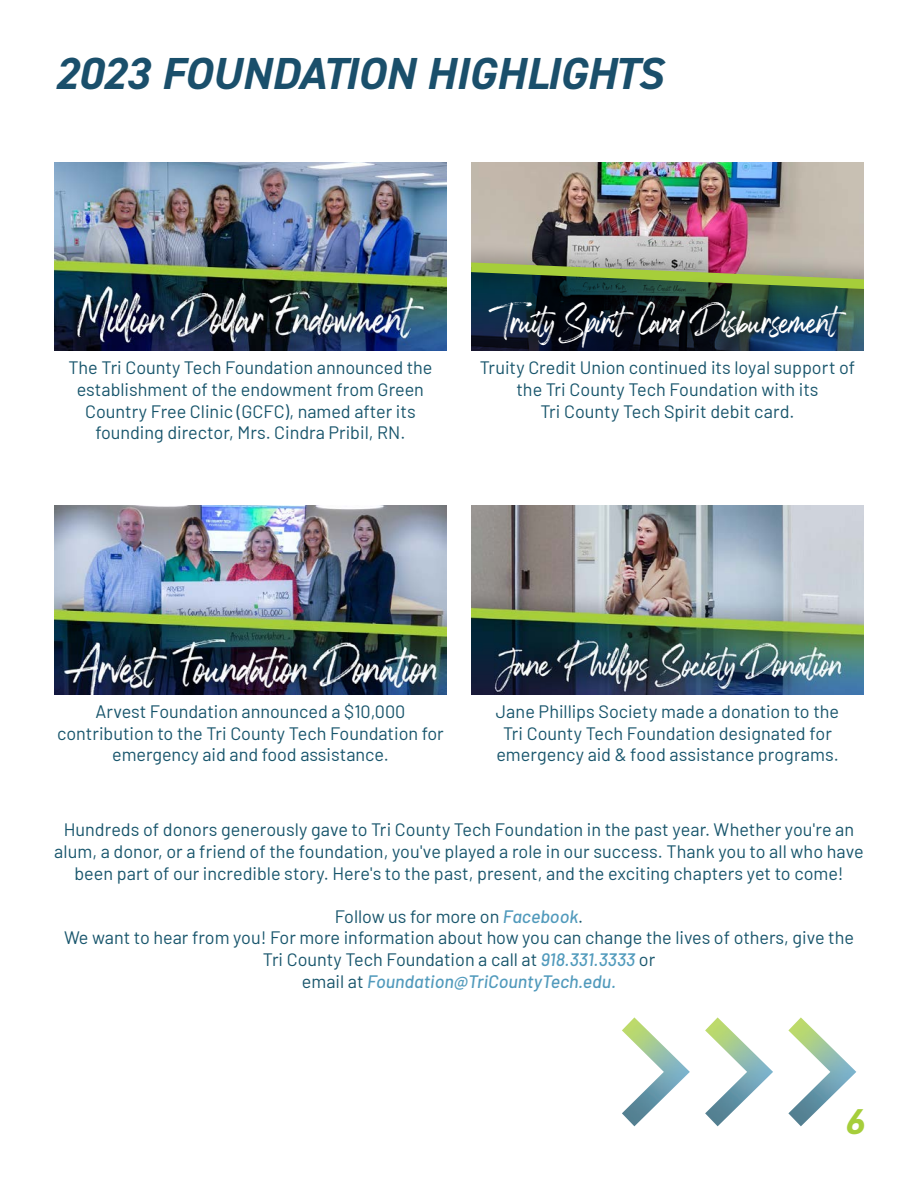
<style>
.page{position:relative;width:918px;height:1188px;background:#fff}
.page>*{position:absolute;margin:0;border:0;box-sizing:border-box;transform-origin:0 0}
.t1{font:italic 700 45px "DIN2014";letter-spacing:-.005em;color:#1a4f6b}
.t2{font:italic 700 36px "DIN2014";color:#a6ce3b}
.t3{font:34.05px "Rockville Solid";letter-spacing:-.085em;color:#fff}
.News_Body{font:18px/21.6px "Barlow";color:#18556c;text-align:center}
.t4{font:italic 500 18px "Barlow";color:#519abc}
.s1{font-weight:500;font-style:italic;color:#519abc}
.s2{font-weight:400;font-style:normal;color:#18556c}
</style>
<div class="page">
<img style="left:705px;top:1017px;width:68px;height:109px">
<img style="left:622px;top:1017px;width:68px;height:109px">
<img style="left:788px;top:1017px;width:68px;height:109px">
<img style="left:471px;top:506px;width:393px;height:189px">
<img style="left:471px;top:162px;width:393px;height:80px">
<img style="left:471px;top:310px;width:393px;height:41px">
<svg style="left:471px;top:242px;width:393px;height:68px;background:#948e8f"></svg>
<svg style="left:471px;top:262px;width:393px;height:27px;background:#949e69"></svg>
<img style="left:508px;top:276px;width:304px;height:75px">
<img style="left:54px;top:506px;width:393px;height:189px">
<img style="left:54px;top:162px;width:393px;height:189px">
<p class="t1" style="left:54px;top:44px;width:610px">2023 FOUNDATION HIGHLIGHTS</p>
<p class="News_Body" style="left:68px;top:356px;width:366px">The Tri County Tech Foundation announced the establishment of the endowment from Green Country Free Clinic (GCFC), named after its founding director, Mrs. Cindra Pribil, RN.</p>
<p class="t3" style="left:489px;top:301px;width:359px">Truity Spirit Card Disbursement</p>
<p class="News_Body" style="left:480px;top:356px;width:377px">Truity Credit Union continued its loyal support of the Tri County Tech Foundation with its</p>
<p class="News_Body" style="left:540px;top:399px;width:256px">Tri County Tech Spirit debit card.</p>
<p class="News_Body" style="left:57px;top:699px;width:388px">Arvest Foundation announced a $10,000 contribution to the Tri County Tech Foundation for emergency aid and food assistance.</p>
<p class="News_Body" style="left:496px;top:699px;width:345px">Jane Phillips Society made a donation to the<br>Tri County Tech Foundation designated for emergency aid &amp; food assistance programs.</p>
<p class="News_Body" style="left:54px;top:818px;width:811px">Hundreds of donors generously gave to Tri County Tech Foundation in the past year. Whether you're an alum, a donor, or a friend of the foundation, you've played a role in our success. Thank you to all who have been part of our incredible story. Here's to the past, present, and the exciting chapters yet to come!</p>
<p class="News_Body" style="left:335px;top:904px;width:250px">Follow us for more on <span class="s1">Facebook</span>.</p>
<p class="News_Body" style="left:64px;top:926px;width:792px">We want to hear from you! For more information about how you can change the lives of others, give the<br>Tri County Tech Foundation a call at <span class="s1">918.331.3333</span> or</p>
<p class="t4" style="left:302px;top:968px;width:316px"><span class="s2">email at</span> Foundation@TriCountyTech.edu.</p>
<p class="t2" style="left:845px;top:1098px;width:21px">6</p>
</div>
